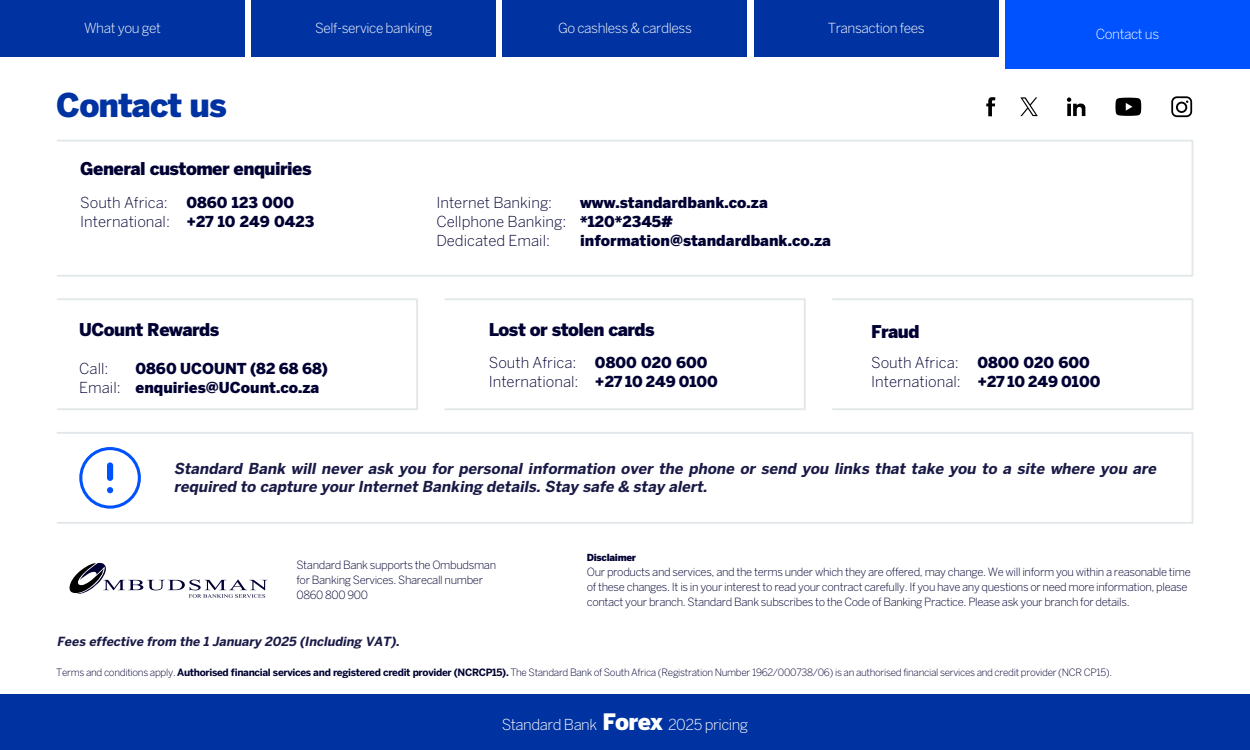
<style>
.page{position:relative;width:1250px;height:750px;background:#fff}
.page>*{position:absolute;margin:0;border:0;box-sizing:border-box;transform-origin:0 0}
.t1{font:900 32.5px "Benton Sans";letter-spacing:-.03em;color:#0033a1}
.t2{font:900 17.5px "Benton Sans";letter-spacing:-.03em;color:#003}
.t3{font:italic 700 15px/18.8px "Benton Sans";color:#1a1a47}
.t4{font:300 15px/18.8px "Benton Sans";color:#003}
.t5{font:900 15px/18.8px "Benton Sans";color:#003}
.t6{font:300 15px "Benton Sans";letter-spacing:-.03em;color:#fff}
.t7{font:300 13.75px "Benton Sans";letter-spacing:-.03em;color:#fff}
.t8{font:italic 700 12.5px "Benton Sans";color:#1a1a47}
.t9{font:300 11.25px/15px "Benton Sans";letter-spacing:-.03em;color:#003}
.t10{font:300 10px "Benton Sans";letter-spacing:-.03em;color:#003}
.t11{font:900 9.62px "Benton Sans";letter-spacing:-.03em;color:#003}
.s1{font-weight:900}
.s2{font-weight:300}
.s3{font-weight:700}
.s4{font-weight:900;font-size:22.5px}
</style>
<div class="page">
<div style="left:0;top:694px;width:1250px;height:56px;background:#0033a1"></div>
<svg style="left:69px;top:563px;width:199px;height:35px"></svg>
<svg style="left:1067px;top:97px;width:18px;height:19px"></svg>
<svg style="left:1115px;top:98px;width:26px;height:18px"></svg>
<svg style="left:1171px;top:96px;width:21px;height:21px"></svg>
<div style="left:57px;top:140px;width:1136px;height:137px;border:2px solid #e2e7e9"></div>
<div style="left:57px;top:432px;width:1136px;height:92px;border:2px solid #e2e7e9"></div>
<div style="left:57px;top:298px;width:361px;height:112px;border:2px solid #e2e7e9"></div>
<div style="left:444px;top:298px;width:362px;height:112px;border:2px solid #e2e7e9"></div>
<div style="left:832px;top:298px;width:361px;height:112px;border:2px solid #e2e7e9"></div>
<svg style="left:79px;top:447px;width:62px;height:62px"></svg>
<svg style="left:1020px;top:97px;width:18px;height:19px"></svg>
<svg style="left:986px;top:97px;width:10px;height:19px"></svg>
<div style="left:0;top:0;width:245px;height:56px;background:#0033a1"></div>
<div style="left:251px;top:0;width:245px;height:56px;background:#0033a1"></div>
<div style="left:754px;top:0;width:245px;height:56px;background:#0033a1"></div>
<div style="left:502px;top:0;width:245px;height:56px;background:#0033a1"></div>
<div style="left:1005px;top:0;width:245px;height:69px;background:#0052ff"></div>
<p class="t7" style="left:84px;top:20px;width:78px">What you get</p>
<p class="t7" style="left:315px;top:20px;width:119px">Self-service banking</p>
<p class="t7" style="left:558px;top:20px;width:135px">Go cashless &amp; cardless</p>
<p class="t7" style="left:828px;top:20px;width:99px">Transaction fees</p>
<p class="t7" style="left:1096px;top:20px;width:65px">Contact us</p>
<h1 class="t1" style="left:56px;top:85px;width:172px">Contact us</h1>
<h2 class="t2" style="left:80px;top:158px;width:233px">General customer enquiries</h2>
<h3 class="t4" style="left:80px;top:193px;width:236px">South Africa: <span class="s1">0860 123 000<br></span>International: <span class="s1">+27 10 249 0423</span></h3>
<h3 class="t5" style="left:436px;top:193px;width:333px;text-indent:144px">www.standardbank.co.za<br><span class="s2">Cellphone Banking:</span> *120*2345#<br><span class="s2">Dedicated Email:</span></h3>
<h3 class="t4" style="left:436px;top:193px;width:117px">Internet Banking:</h3>
<h3 class="t5" style="left:580px;top:231px;width:252px">information@standardbank.co.za</h3>
<h2 class="t2" style="left:79px;top:319px;width:142px">UCount Rewards</h2>
<h2 class="t2" style="left:489px;top:319px;width:167px">Lost or stolen cards</h2>
<h2 class="t2" style="left:871px;top:321px;width:50px">Fraud</h2>
<h3 class="t5" style="left:79px;top:359px;width:250px;text-indent:56px">0860 UCOUNT (82 68 68)<br><span class="s2">Email:</span> enquiries@UCount.co.za</h3>
<h3 class="t4" style="left:79px;top:359px;width:31px">Call:</h3>
<h3 class="t4" style="left:489px;top:353px;width:231px">South Africa: <span class="s1">0800 020 600<br></span>International: <span class="s1">+27 10 249 0100</span></h3>
<h3 class="t4" style="left:871px;top:353px;width:231px">South Africa: <span class="s1">0800 020 600<br></span>International: <span class="s1">+27 10 249 0100</span></h3>
<h3 class="t3" style="left:174px;top:459px;width:987px">Standard Bank will never ask you for personal information over the phone or send you links that take you to a site where you are required to capture your Internet Banking details. Stay safe &amp; stay alert.</h3>
<p class="t9" style="left:296px;top:558px;width:201px">Standard Bank supports the Ombudsman for Banking Services. Sharecall number<br>0860 800 900</p>
<p class="t11" style="left:587px;top:552px;width:51px">Disclaimer</p>
<p class="t9" style="left:587px;top:564px;width:605px">Our products and services, and the terms under which they are offered, may change. We will inform you within a reasonable time of these changes. It is in your interest to read your contract carefully. If you have any questions or need more information, please contact your branch. Standard Bank subscribes to the Code of Banking Practice. Please ask your branch for details.</p>
<p class="t8" style="left:57px;top:634px;width:346px">Fees effective from the 1 January 2025 (Including VAT).</p>
<p class="t10" style="left:56px;top:666px;width:1057px">Terms and conditions apply. <span class="s3">Authorised financial services and registered credit provider (NCRCP15).</span> The Standard Bank of South Africa (Registration Number 1962/000738/06) is an authorised financial services and credit provider (NCR CP15).</p>
<h3 class="t6" style="left:502px;top:716px;width:248px">Standard Bank <span class="s4">Forex</span> 2025 pricing</h3>
</div>
